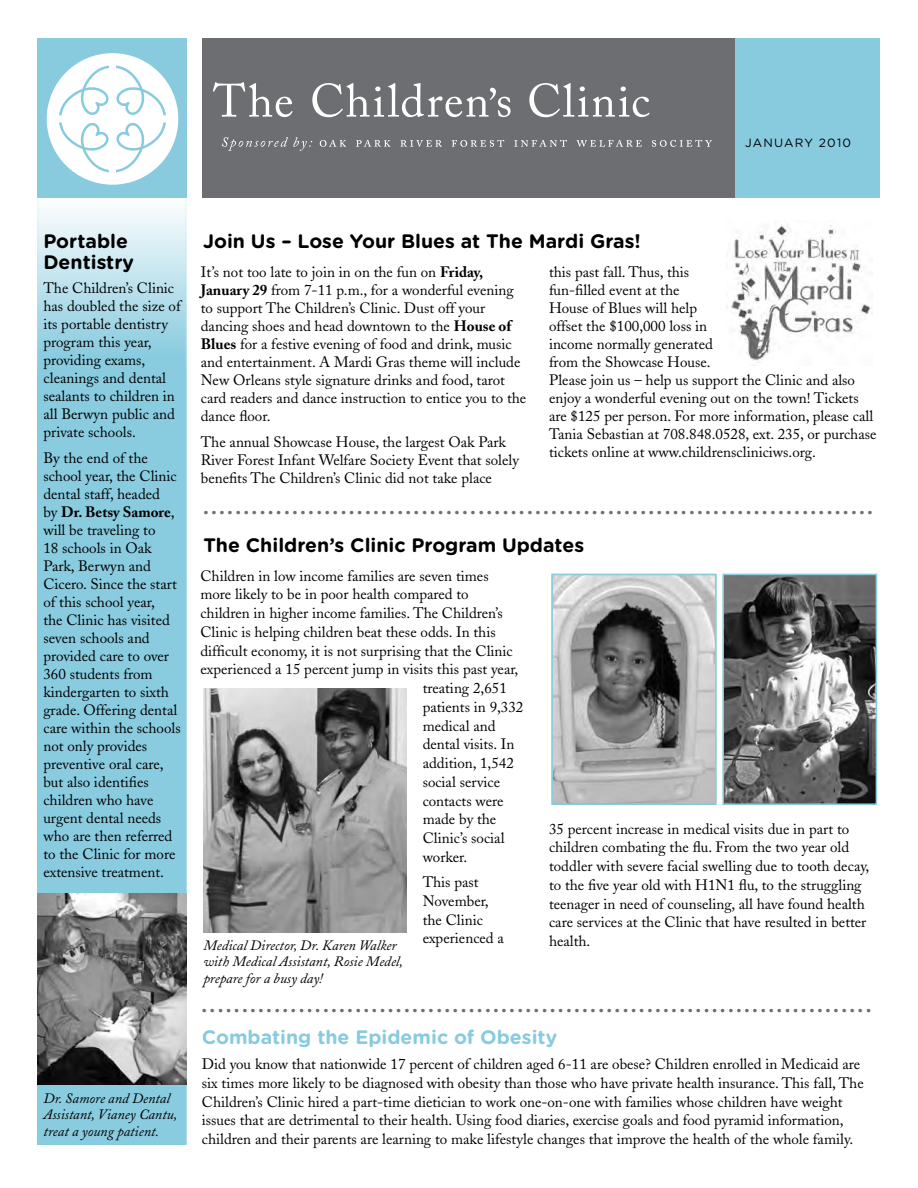
<style>
.page{position:relative;width:918px;height:1188px;background:#fff}
.page>*{position:absolute;margin:0;border:0;box-sizing:border-box;transform-origin:0 0}
.t1{font:700 19.5px/21px "Gotham Rounded";color:#000}
.t2{font:700 19.5px "Gotham Rounded";color:#88cbdf}
.t3{font:15px/18px "Adobe Caslon";color:#000}
.t4{font:15px "Adobe Caslon";color:#6d6e71}
.t5{font:italic 14.25px/16.5px "Adobe Caslon";color:#000}
.t6{font:12px "Gotham Rounded";letter-spacing:.1em;color:#000}
.s1{font-weight:700}
</style>
<div class="page">
<svg style="left:40px;top:210px;width:144px;height:932px;background:#93cfe1"></svg>
<div style="left:721px;top:39px;width:159px;height:159px;background:#88cbdf"></div>
<div style="left:202px;top:39px;width:533px;height:159px;background:#6d6e71"></div>
<div style="left:37px;top:39px;width:150px;height:159px;background:#88cbdf"></div>
<div style="left:47px;top:53px;width:131px;height:132px;background:#fff;border-radius:50%"></div>
<svg style="left:59px;top:122px;width:107px;height:50px"></svg>
<svg style="left:59px;top:65px;width:107px;height:51px"></svg>
<svg style="left:213px;top:82px;width:80px;height:35px"></svg>
<svg style="left:312px;top:83px;width:199px;height:34px"></svg>
<svg style="left:529px;top:83px;width:121px;height:34px"></svg>
<svg style="left:222px;top:137px;width:90px;height:14px"></svg>
<svg style="left:320px;top:140px;width:26px;height:7px"></svg>
<svg style="left:356px;top:140px;width:35px;height:7px"></svg>
<svg style="left:401px;top:140px;width:41px;height:7px"></svg>
<svg style="left:452px;top:140px;width:52px;height:7px"></svg>
<svg style="left:514px;top:140px;width:53px;height:7px"></svg>
<svg style="left:577px;top:140px;width:65px;height:7px"></svg>
<svg style="left:652px;top:140px;width:60px;height:7px"></svg>
<img style="left:731px;top:224px;width:142px;height:142px">
<img style="left:725px;top:577px;width:149px;height:225px">
<div style="left:722px;top:574px;width:155px;height:231px;border:2px solid #88cbdf"></div>
<img style="left:37px;top:894px;width:150px;height:191px">
<img style="left:554px;top:577px;width:160px;height:225px">
<div style="left:551px;top:574px;width:166px;height:231px;border:2px solid #88cbdf"></div>
<img style="left:203px;top:688px;width:203px;height:244px">
<p class="t6" style="left:745px;top:135px;width:107px">JANUARY 2010</p>
<h1 class="t1" style="left:43px;top:230px;width:92px">Portable<br>Dentistry</h1>
<p class="t3" style="left:43px;top:279px;width:139px">The Children’s Clinic has doubled the size of its portable dentistry program this year, providing exams, cleanings and dental sealants to children in all Berwyn public and private schools.</p>
<p class="t3" style="left:43px;top:449px;width:139px">By the end of the school year, the Clinic dental staff, headed<br>by <span class="s1">Dr. Betsy Samore</span>, will be traveling to<br>18 schools in Oak<br>Park, Berwyn and<br>Cicero. Since the start of this school year,<br>the Clinic has visited seven schools and provided care to over<br>360 students from kindergarten to sixth grade. Offering dental care within the schools not only provides preventive oral care, but also identifies children who have urgent dental needs who are then referred to the Clinic for more extensive treatment.</p>
<p class="t5" style="left:43px;top:1090px;width:136px">Dr. Samore and Dental<br>Assistant, Vianey Cantu, treat a young patient.</p>
<h1 class="t1" style="left:203px;top:230px;width:439px">Join Us – Lose Your Blues at The Mardi Gras!</h1>
<p class="t3" style="left:201px;top:263px;width:327px">It’s not too late to join in on the fun on <span class="s1">Friday, January 29</span> from 7-11 p.m., for a wonderful evening to support The Children’s Clinic. Dust off your dancing shoes and head downtown to the <span class="s1">House of Blues</span> for a festive evening of food and drink, music and entertainment. A Mardi Gras theme will include New Orleans style signature drinks and food, tarot card readers and dance instruction to entice you to the dance floor.</p>
<p class="t3" style="left:201px;top:433px;width:320px">The annual Showcase House, the largest Oak Park<br>River Forest Infant Welfare Society Event that solely benefits The Children’s Clinic did not take place</p>
<p class="t3" style="left:549px;top:263px;width:329px">this past fall. Thus, this<br>fun-filled event at the<br>House of Blues will help<br>offset the $100,000 loss in<br>income normally generated<br>from the Showcase House.<br>Please join us – help us support the Clinic and also enjoy a wonderful evening out on the town! Tickets are $125 per person. For more information, please call Tania Sebastian at 708.848.0528, ext. 235, or purchase tickets online at www.childrenscliniciws.org.</p>
<p class="t4" style="left:203px;top:504px;width:671px">•••••••••••••••••••••••••••••••••••••••••••••••••••••••••••••••••••••••••••••••••••</p>
<h1 class="t1" style="left:203px;top:534px;width:382px">The Children’s Clinic Program Updates</h1>
<p class="t3" style="left:200px;top:567px;width:290px">Children in low income families are seven times</p>
<p class="t3" style="left:200px;top:586px;width:270px">more likely to be in poor health compared to</p>
<p class="t3" style="left:200px;top:604px;width:304px">children in higher income families. The Children’s</p>
<p class="t3" style="left:200px;top:623px;width:297px">Clinic is helping children beat these odds. In this</p>
<p class="t3" style="left:200px;top:642px;width:314px">difficult economy, it is not surprising that the Clinic</p>
<p class="t3" style="left:200px;top:661px;width:320px">experienced a 15 percent jump in visits this past year,</p>
<p class="t3" style="left:423px;top:679px;width:86px">treating 2,651</p>
<p class="t3" style="left:423px;top:698px;width:102px">patients in 9,332</p>
<p class="t3" style="left:423px;top:717px;width:74px">medical and</p>
<p class="t3" style="left:423px;top:736px;width:93px">dental visits. In</p>
<p class="t3" style="left:423px;top:754px;width:93px">addition, 1,542</p>
<p class="t3" style="left:423px;top:773px;width:79px">social service</p>
<p class="t3" style="left:423px;top:792px;width:82px">contacts were</p>
<p class="t3" style="left:423px;top:811px;width:75px">made by the</p>
<p class="t3" style="left:423px;top:829px;width:83px">Clinic’s social</p>
<p class="t3" style="left:423px;top:848px;width:46px">worker.</p>
<p class="t3" style="left:423px;top:873px;width:83px;line-height:18.8px">This past<br>November, the Clinic experienced a</p>
<p class="t5" style="left:203px;top:937px;width:201px">Medical Director, Dr. Karen Walker with Medical Assistant, Rosie Medel, prepare for a busy day!</p>
<p class="t3" style="left:549px;top:819px;width:322px;line-height:18.8px">35 percent increase in medical visits due in part to children combating the flu. From the two year old toddler with severe facial swelling due to tooth decay, to the five year old with H1N1 flu, to the struggling teenager in need of counseling, all have found health care services at the Clinic that have resulted in better health.</p>
<p class="t4" style="left:202px;top:1002px;width:671px">•••••••••••••••••••••••••••••••••••••••••••••••••••••••••••••••••••••••••••••••••••</p>
<h1 class="t2" style="left:202px;top:1023px;width:357px">Combating the Epidemic of Obesity</h1>
<p class="t3" style="left:202px;top:1055px;width:663px;line-height:18.8px">Did you know that nationwide 17 percent of children aged 6-11 are obese? Children enrolled in Medicaid are six times more likely to be diagnosed with obesity than those who have private health insurance. This fall, The Children’s Clinic hired a part-time dietician to work one-on-one with families whose children have weight issues that are detrimental to their health. Using food diaries, exercise goals and food pyramid information, children and their parents are learning to make lifestyle changes that improve the health of the whole family.</p>
</div>
